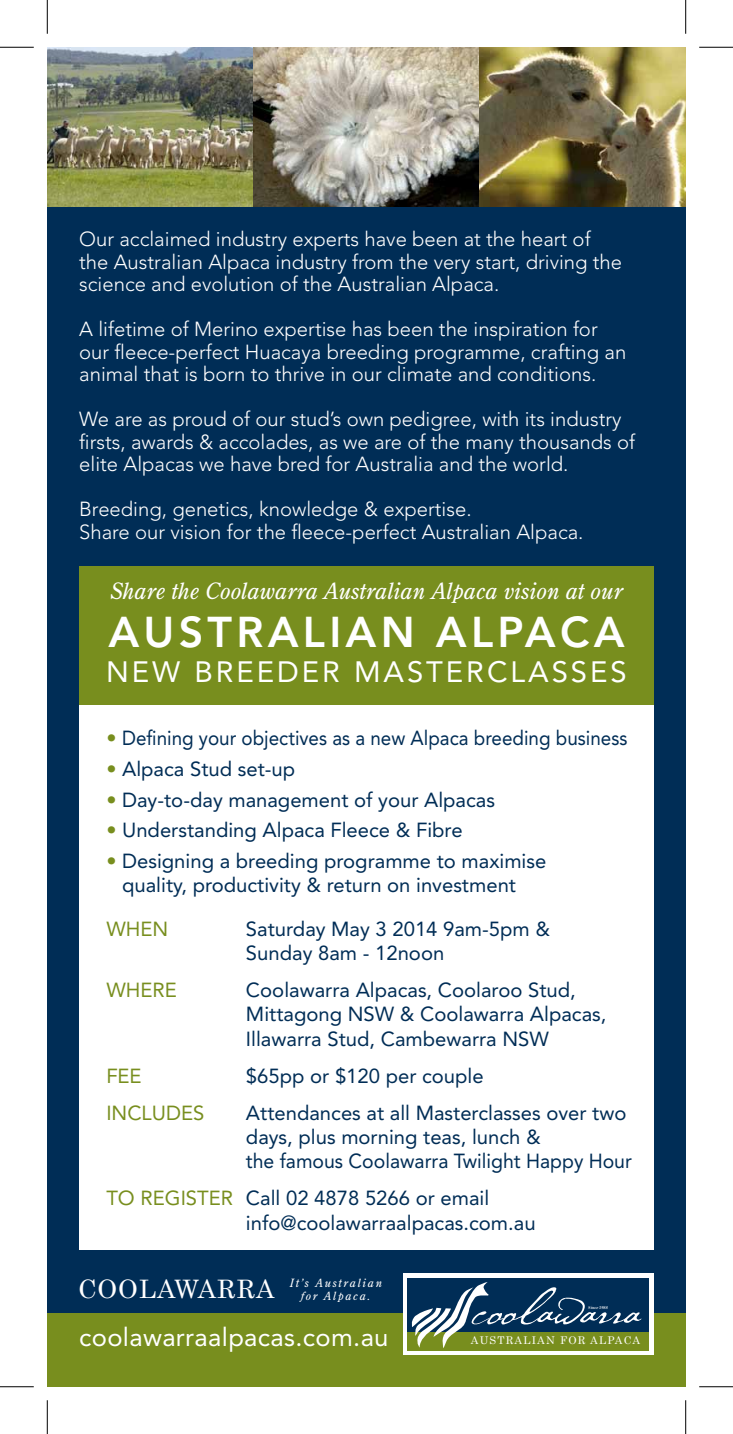
<style>
.page{position:relative;width:733px;height:1434px;background:#fff}
.page>*{position:absolute;margin:0;border:0;box-sizing:border-box;transform-origin:0 0}
.t1{font:51.52px "Cezanne";color:#fff}
.t2{font:800 42.75px "Avenir";color:#fff}
.t3{font:29.25px "Avenir";color:#fff}
.t4{font:25.65px "Avenir";letter-spacing:.015em;color:#fff}
.t5{font:25.43px "Century";letter-spacing:.04em;color:#fff}
.t6{font:italic 22.5px "Century Old Style Std";color:#fff}
.t7{font:300 20.25px/22.5px "Avenir";color:#fff}
.t8{font:20.25px/24.3px "Avenir";color:#002d56}
.t9{font:20.25px "Avenir";color:#002d56;scale:.93 1}
.t10{font:20.25px "Avenir";color:#788e1e}
.t11{font:italic 11.47px "Century Old Style Std";letter-spacing:.15em;color:#fff}
.t12{font:10.58px "Century";letter-spacing:.11em;color:#fff}
.t13{font:italic 700 4.27px "Palatino";color:#fff}
.s1{color:#788e1e}
</style>
<div class="page">
<div style="left:47px;top:47px;width:638px;height:1276px;background:#002d56"></div>
<div style="left:79px;top:585px;width:574px;height:664px;background:#fff"></div>
<div style="left:47px;top:1313px;width:638px;height:74px;background:#788e1e"></div>
<img style="left:47px;top:47px;width:638px;height:160px">
<div style="left:79px;top:566px;width:574px;height:138px;background:#788e1e"></div>
<div style="left:403px;top:1273px;width:250px;height:82px;background:#fff"></div>
<div style="left:407px;top:1278px;width:242px;height:54px;background:#002d56"></div>
<div style="left:407px;top:1332px;width:242px;height:18px;background:#788e1e"></div>
<svg style="left:411px;top:1282px;width:77px;height:66px"></svg>
<hr style="left:0;top:47px;width:34px;height:1px;background:#000">
<hr style="left:699px;top:47px;width:33px;height:1px;background:#000">
<hr style="left:0;top:1386px;width:34px;height:1px;background:#000">
<hr style="left:699px;top:1386px;width:33px;height:1px;background:#000">
<hr style="left:47px;top:0;width:1px;height:34px;background:#000">
<hr style="left:47px;top:1400px;width:1px;height:34px;background:#000">
<hr style="left:685px;top:0;width:1px;height:34px;background:#000">
<hr style="left:685px;top:1400px;width:1px;height:34px;background:#000">
<p class="t7" style="left:79px;top:228px;width:544px">Our acclaimed industry experts have been at the heart of the Australian Alpaca industry from the very start, driving the science and evolution of the Australian Alpaca.</p>
<p class="t7" style="left:79px;top:318px;width:548px">A lifetime of Merino expertise has been the inspiration for our fleece-perfect Huacaya breeding programme, crafting an animal that is born to thrive in our climate and conditions.</p>
<p class="t7" style="left:79px;top:408px;width:557px">We are as proud of our stud’s own pedigree, with its industry firsts, awards &amp; accolades, as we are of the many thousands of elite Alpacas we have bred for Australia and the world.</p>
<p class="t7" style="left:79px;top:498px;width:505px">Breeding, genetics, knowledge &amp; expertise.<br>Share our vision for the fleece-perfect Australian Alpaca.</p>
<p class="t6" style="left:110px;top:577px;width:514px">Share the Coolawarra Australian Alpaca vision at our</p>
<h2 class="t2" style="left:108px;top:606px;width:66px">AUSTRALIAN</h2>
<h2 class="t2" style="left:436px;top:606px;width:67px">ALPACA</h2>
<h3 class="t3" style="left:106px;top:654px;width:50px">New</h3>
<h3 class="t3" style="left:194px;top:654px;width:43px">Breeder</h3>
<h3 class="t3" style="left:354px;top:654px;width:51px">Masterclasses</h3>
<p class="t9" style="left:106px;top:726px;width:561px"><span class="s1">•</span> Defining your objectives as a new Alpaca breeding business</p>
<p class="t8" style="left:106px;top:757px;width:190px"><span class="s1">•</span> Alpaca Stud set-up</p>
<p class="t8" style="left:106px;top:787px;width:390px"><span class="s1">•</span> Day-to-day management of your Alpacas</p>
<p class="t8" style="left:106px;top:818px;width:357px"><span class="s1">•</span> Understanding Alpaca Fleece &amp; Fibre</p>
<p class="t8" style="left:122px;top:849px;width:425px;text-indent:-16px"><span class="s1">•</span> Designing a breeding programme to maximise quality, productivity &amp; return on investment</p>
<p class="t10" style="left:106px;top:917px;width:63px">WHEN</p>
<p class="t8" style="left:246px;top:916px;width:305px">Saturday May 3 2014 9am-5pm &amp;<br>Sunday 8am - 12noon</p>
<p class="t10" style="left:106px;top:978px;width:72px">WHERE</p>
<p class="t8" style="left:246px;top:978px;width:362px">Coolawarra Alpacas, Coolaroo Stud,<br>Mittagong NSW &amp; Coolawarra Alpacas,<br>Illawarra Stud, Cambewarra NSW</p>
<p class="t10" style="left:106px;top:1064px;width:37px">FEE</p>
<p class="t8" style="left:246px;top:1063px;width:239px">$65pp or $120 per couple</p>
<p class="t10" style="left:106px;top:1101px;width:99px">INCLUDES</p>
<p class="t8" style="left:246px;top:1100px;width:387px">Attendances at all Masterclasses over two days, plus morning teas, lunch &amp;<br>the famous Coolawarra Twilight Happy Hour</p>
<p class="t8" style="left:246px;top:1186px;width:291px;text-indent:-140px"><span class="s1">TO REGISTER</span> Call 02 4878 5266 or email info@coolawarraalpacas.com.au</p>
<p class="t11" style="left:290px;top:1276px;width:94px">It’s Australian</p>
<p class="t5" style="left:78px;top:1267px;width:198px">COOLAWARRA</p>
<p class="t11" style="left:301px;top:1288px;width:71px">for Alpaca.</p>
<h1 class="t1" style="left:470px;top:1273px;width:171px">coolawarra</h1>
<p class="t12" style="left:470px;top:1332px;width:44px">AUSTRAL</p>
<p class="t12" style="left:531px;top:1332px;width:46px">IAN FOR</p>
<p class="t12" style="left:590px;top:1332px;width:19px">ALPACA</p>
<p class="t13" style="left:588px;top:1304px;width:21px">Since 1988</p>
<p class="t4" style="left:79px;top:1322px;width:311px">coolawarraalpacas.com.au</p>
</div>
